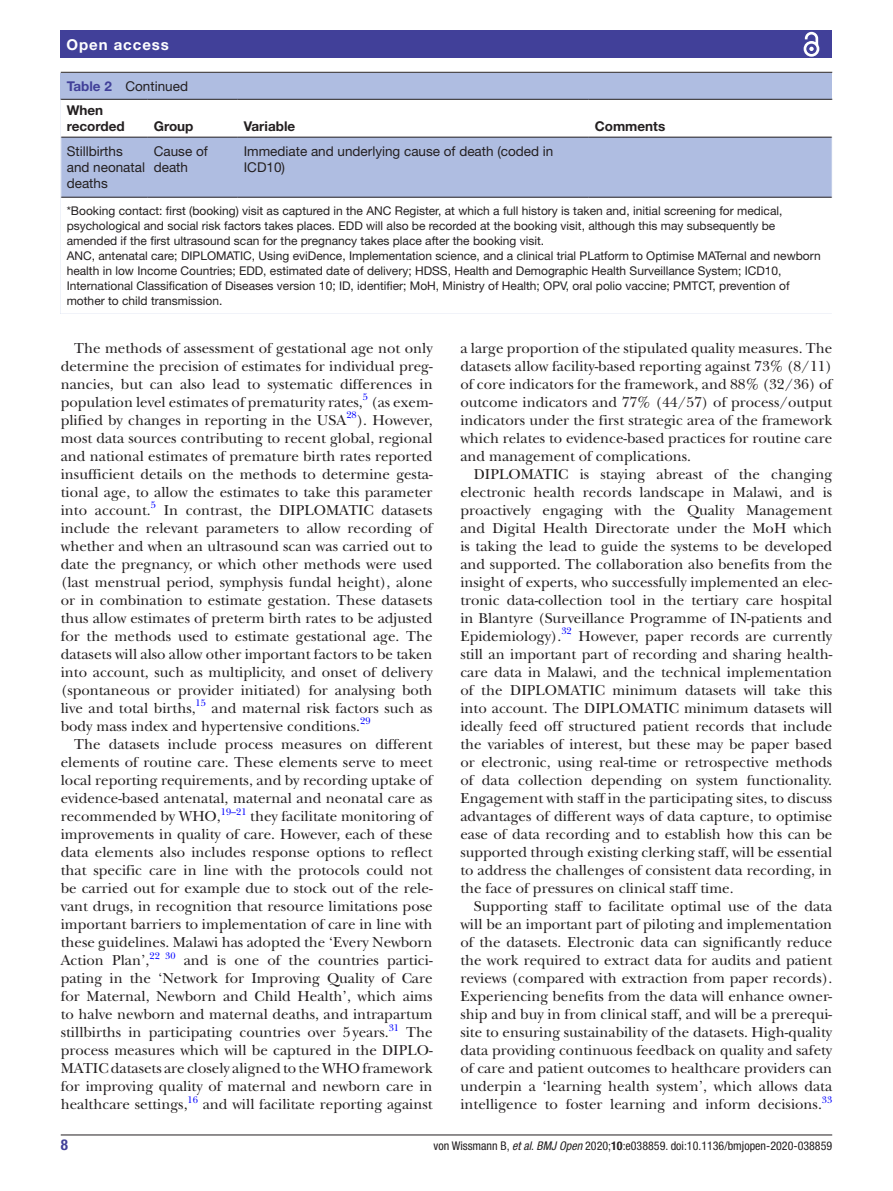
<style>
.page{position:relative;width:893px;height:1191px;background:#fff}
.page>*{position:absolute;margin:0;border:0;box-sizing:border-box;transform-origin:0 0}
.t1{font:15px/18px "New Baskerville";color:#231f20;text-align:justify}
.t2{font:700 15px "Helvetica Neue LT Std";letter-spacing:.065em;color:#fff}
.t3{font:700 condensed 15px "Helvetica Neue LT Std";color:#414099}
.t4{font:13.5px/16.2px "Helvetica Neue LT Std";color:#231f20}
.t5{font:700 13.5px/16.2px "Helvetica Neue LT Std";color:#231f20}
.t6{font:12px/15px "Helvetica Neue LT Std";color:#231f20}
.t7{font:condensed 12px "Helvetica Neue LT Std";color:#231f20}
.t8{font:9.9px "New Baskerville";color:#00f}
.s1{font-weight:700;color:#414099}
.s2{font-style:italic}
.s3{font-weight:700}
</style>
<div class="page">
<hr style="left:61px;top:1134px;width:771px;height:1px;background:#231f20">
<div style="left:61px;top:31px;width:771px;height:27px;background:#414099"></div>
<svg style="left:803px;top:31px;width:17px;height:26px"></svg>
<div style="left:61px;top:91px;width:771px;height:223px;background:#afbde1"></div>
<div style="left:61px;top:100px;width:771px;height:214px;background:#fff"></div>
<svg style="left:61px;top:138px;width:771px;height:59px"></svg>
<hr style="left:61px;top:99px;width:87px;height:1px;background:#231f20">
<hr style="left:61px;top:137px;width:87px;height:1px;background:#231f20">
<hr style="left:148px;top:99px;width:90px;height:1px;background:#231f20">
<hr style="left:148px;top:137px;width:90px;height:1px;background:#231f20">
<hr style="left:238px;top:99px;width:351px;height:1px;background:#231f20">
<hr style="left:238px;top:137px;width:351px;height:1px;background:#231f20">
<hr style="left:589px;top:99px;width:243px;height:1px;background:#231f20">
<hr style="left:589px;top:137px;width:243px;height:1px;background:#231f20">
<hr style="left:148px;top:197px;width:90px;height:1px;background:#231f20">
<hr style="left:238px;top:197px;width:351px;height:1px;background:#231f20">
<hr style="left:589px;top:197px;width:243px;height:1px;background:#231f20">
<hr style="left:61px;top:197px;width:87px;height:1px;background:#231f20">
<hr style="left:67px;top:244px;width:765px;height:1px;background:#fff">
<hr style="left:67px;top:304px;width:765px;height:1px;background:#fff">
<div style="left:61px;top:73px;width:771px;height:18px;background:#afbde1"></div>
<hr style="left:61px;top:72px;width:771px;height:1px;background:#231f20">
<p class="t2" style="left:66px;top:35px;width:104px">Open access</p>
<p class="t4" style="left:67px;top:78px;width:123px"><span class="s1">Table 2</span> Continued</p>
<p class="t5" style="left:67px;top:102px;width:60px">When recorded</p>
<p class="t5" style="left:154px;top:118px;width:41px">Group</p>
<p class="t5" style="left:244px;top:118px;width:53px">Variable</p>
<p class="t5" style="left:595px;top:118px;width:72px">Comments</p>
<p class="t4" style="left:67px;top:143px;width:80px">Stillbirths and neonatal deaths</p>
<p class="t4" style="left:154px;top:143px;width:55px">Cause of death</p>
<p class="t4" style="left:244px;top:143px;width:311px">Immediate and underlying cause of death (coded in<br>ICD10)</p>
<p class="t6" style="left:67px;top:203px;width:755px">*Booking contact: first (booking) visit as captured in the ANC Register, at which a full history is taken and, initial screening for medical, psychological and social risk factors takes places. EDD will also be recorded at the booking visit, although this may subsequently be amended if the first ultrasound scan for the pregnancy takes place after the booking visit.<br>ANC, antenatal care; DIPLOMATIC, Using eviDence, Implementation science, and a clinical trial PLatform to Optimise MATernal and newborn health in low Income Countries; EDD, estimated date of delivery; HDSS, Health and Demographic Health Surveillance System; ICD10, International Classification of Diseases version 10; ID, identifier; MoH, Ministry of Health; OPV, oral polio vaccine; PMTCT, prevention of mother to child transmission.</p>
<p class="t1" style="left:61px;top:339px;width:373px;text-indent:14px">The methods of assessment of gestational age not only determine the precision of estimates for individual preg&shy;nancies, but can also lead to systematic differences in population level estimates of prematurity rates,</p>
<p class="t8" style="left:363px;top:391px;width:7px">5</p>
<p class="t1" style="left:61px;top:393px;width:373px;text-indent:310px">(as exem&shy;plified by changes in reporting in the USA<sup>28</sup>). However, most data sources contributing to recent global, regional and national estimates of premature birth rates reported insufficient details on the methods to determine gesta&shy;tional age, to allow the estimates to take this parameter into account.</p>
<p class="t8" style="left:151px;top:499px;width:7px">5</p>
<p class="t1" style="left:61px;top:501px;width:373px;text-indent:103px">In contrast, the DIPLOMATIC datasets include the relevant parameters to allow recording of whether and when an ultrasound scan was carried out to date the pregnancy, or which other methods were used (last menstrual period, symphysis fundal height), alone or in combination to estimate gestation. These datasets thus allow estimates of preterm birth rates to be adjusted for the methods used to estimate gestational age. The datasets will also allow other important factors to be taken into account, such as multiplicity, and onset of delivery (spontaneous or provider initiated) for analysing both live and total births,</p>
<p class="t8" style="left:196px;top:697px;width:12px">15</p>
<p class="t1" style="left:61px;top:699px;width:373px;text-indent:151px">and maternal risk factors such as body mass index and hypertensive conditions.</p>
<p class="t8" style="left:360px;top:715px;width:12px">29</p>
<p class="t1" style="left:61px;top:735px;width:373px;text-indent:14px">The datasets include process measures on different elements of routine care. These elements serve to meet local reporting requirements, and by recording uptake of evidence-based antenatal, maternal and neonatal care as recommended by WHO,</p>
<p class="t8" style="left:221px;top:805px;width:27px">19–21</p>
<p class="t1" style="left:61px;top:807px;width:373px;text-indent:189px">they facilitate monitoring of improvements in quality of care. However, each of these data elements also includes response options to reflect that specific care in line with the protocols could not be carried out for example due to stock out of the rele&shy;vant drugs, in recognition that resource limitations pose important barriers to implementation of care in line with these guidelines. Malawi has adopted the ‘Every Newborn Action Plan’,<sup>22</sup> <sup>30</sup></p>
<p class="t1" style="left:61px;top:951px;width:373px;text-indent:123px">and is one of the countries partici&shy;pating in the ‘Network for Improving Quality of Care for Maternal, Newborn and Child Health’, which aims to halve newborn and maternal deaths, and intrapartum stillbirths in participating countries over 5years.</p>
<p class="t8" style="left:389px;top:1021px;width:12px">31</p>
<p class="t1" style="left:61px;top:1023px;width:373px;text-indent:345px">The process measures which will be captured in the DIPLO-MATIC datasets are closely aligned to the WHO framework for improving quality of maternal and newborn care in healthcare settings,</p>
<p class="t8" style="left:188px;top:1093px;width:12px">16</p>
<p class="t1" style="left:203px;top:1095px;width:231px">and will facilitate reporting against</p>
<p class="t1" style="left:460px;top:339px;width:373px">a large proportion of the stipulated quality measures. The datasets allow facility-based reporting against 73% (8/11) of core indicators for the framework, and 88% (32/36) of outcome indicators and 77% (44/57) of process/output indicators under the first strategic area of the framework which relates to evidence-based practices for routine care and management of complications.</p>
<p class="t1" style="left:460px;top:465px;width:373px;text-indent:14px">DIPLOMATIC is staying abreast of the changing electronic health records landscape in Malawi, and is proactively engaging with the Quality Management and Digital Health Directorate under the MoH which is taking the lead to guide the systems to be developed and supported. The collaboration also benefits from the insight of experts, who successfully implemented an elec&shy;tronic data-collection tool in the tertiary care hospital in Blantyre (Surveillance Programme of IN-patients and Epidemiology).</p>
<p class="t8" style="left:561px;top:625px;width:12px">32</p>
<p class="t1" style="left:460px;top:627px;width:373px;text-indent:118px">However, paper records are currently still an important part of recording and sharing health&shy;care data in Malawi, and the technical implementation of the DIPLOMATIC minimum datasets will take this into account. The DIPLOMATIC minimum datasets will ideally feed off structured patient records that include the variables of interest, but these may be paper based or electronic, using real-time or retrospective methods of data collection depending on system functionality.<br>Engagement with staff in the participating sites, to discuss advantages of different ways of data capture, to optimise ease of data recording and to establish how this can be supported through existing clerking staff, will be essential to address the challenges of consistent data recording, in the face of pressures on clinical staff time.</p>
<p class="t1" style="left:460px;top:897px;width:373px;text-indent:14px">Supporting staff to facilitate optimal use of the data will be an important part of piloting and implementation of the datasets. Electronic data can significantly reduce the work required to extract data for audits and patient reviews (compared with extraction from paper records).<br>Experiencing benefits from the data will enhance owner&shy;ship and buy in from clinical staff, and will be a prerequi&shy;site to ensuring sustainability of the datasets. High-quality data providing continuous feedback on quality and safety of care and patient outcomes to healthcare providers can underpin a ‘learning health system’, which allows data intelligence to foster learning and inform decisions.<sup>33</sup></p>
<p class="t3" style="left:61px;top:1135px;width:9px">8</p>
<p class="t7" style="left:434px;top:1138px;width:400px">von Wissmann B, <span class="s2">et al</span>. <span class="s2">BMJ Open</span> 2020;<span class="s3">10</span>:e038859. doi:10.1136/bmjopen-2020-038859</p>
</div>
